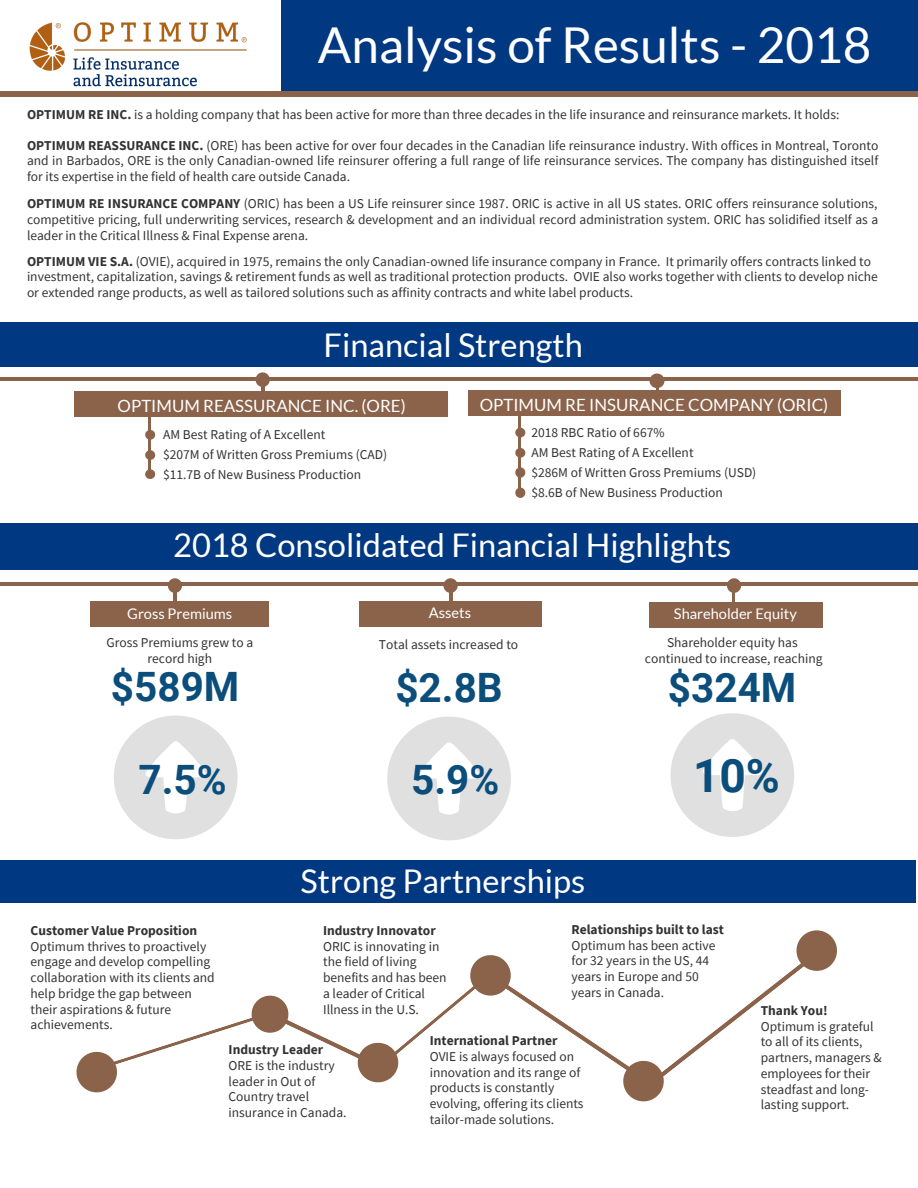
<style>
.page{position:relative;width:918px;height:1188px;background:#fff}
.page>*{position:absolute;margin:0;border:0;box-sizing:border-box;transform-origin:0 0}
.t1{font:49.5px "Lato";color:#fff}
.t2{font:700 46.2px "Roboto";color:#0b4e7b}
.t3{font:700 40.5px "Roboto";color:#0b4e7b}
.t4{font:32.7px "Lato";color:#fff}
.t5{font:16.8px "Lato";color:#fff}
.t6{font:14.7px "Lato";color:#fff}
.t7{font:13.5px/15.8px "Source Sans Pro";color:#333}
.t8{font:700 13.5px "Source Sans Pro";color:#333}
.s1{font-weight:700}
</style>
<div class="page">
<hr style="left:519px;top:400px;width:2px;height:92px;background:#8b634b">
<div style="left:281px;top:0;width:637px;height:91px;background:#003882"></div>
<div style="left:0;top:91px;width:918px;height:6px;background:#8b634b"></div>
<div style="left:0;top:322px;width:918px;height:45px;background:#003882"></div>
<hr style="left:0;top:377px;width:918px;height:3px;background:#8b634b">
<svg style="left:256px;top:372px;width:14px;height:15px"></svg>
<svg style="left:650px;top:374px;width:14px;height:14px"></svg>
<hr style="left:261px;top:379px;width:3px;height:27px;background:#8b634b">
<div style="left:74px;top:392px;width:374px;height:25px;background:#8b634b"></div>
<hr style="left:149px;top:406px;width:2px;height:64px;background:#8b634b">
<div style="left:468px;top:390px;width:372px;height:26px;background:#8b634b"></div>
<hr style="left:656px;top:379px;width:2px;height:23px;background:#8b634b">
<div style="left:0;top:523px;width:918px;height:46px;background:#003882"></div>
<hr style="left:0;top:583px;width:918px;height:3px;background:#8b634b">
<svg style="left:168px;top:578px;width:14px;height:15px"></svg>
<hr style="left:173px;top:585px;width:4px;height:24px;background:#8b634b">
<div style="left:359px;top:601px;width:182px;height:26px;background:#8b634b"></div>
<svg style="left:443px;top:578px;width:15px;height:15px"></svg>
<hr style="left:449px;top:581px;width:3px;height:32px;background:#8b634b">
<div style="left:0;top:861px;width:916px;height:42px;background:#003882"></div>
<svg style="left:114px;top:716px;width:124px;height:123px"></svg>
<div style="left:90px;top:601px;width:179px;height:26px;background:#8b634b"></div>
<svg style="left:670px;top:713px;width:124px;height:124px"></svg>
<svg style="left:727px;top:578px;width:14px;height:15px"></svg>
<hr style="left:732px;top:587px;width:3px;height:32px;background:#8b634b">
<div style="left:649px;top:602px;width:173px;height:26px;background:#8b634b"></div>
<svg style="left:145px;top:430px;width:10px;height:10px"></svg>
<svg style="left:145px;top:469px;width:10px;height:10px"></svg>
<svg style="left:145px;top:450px;width:10px;height:10px"></svg>
<svg style="left:515px;top:428px;width:10px;height:9px"></svg>
<svg style="left:515px;top:467px;width:10px;height:11px"></svg>
<svg style="left:515px;top:448px;width:10px;height:10px"></svg>
<svg style="left:515px;top:488px;width:10px;height:10px"></svg>
<img style="left:29px;top:22px;width:218px;height:65px">
<svg style="left:387px;top:717px;width:124px;height:123px"></svg>
<svg style="left:77px;top:930px;width:760px;height:171px"></svg>
<h1 class="t1" style="left:318px;top:18px;width:555px">Analysis of Results - 2018</h1>
<p class="t7" style="left:27px;top:107px;width:814px"><span class="s1">OPTIMUM RE INC.</span> is a holding company that has been active for more than three decades in the life insurance and reinsurance markets. It holds:</p>
<p class="t7" style="left:27px;top:137px;width:853px;text-align:justify"><span class="s1">OPTIMUM REASSURANCE INC.</span> (ORE) has been active for over four decades in the Canadian life reinsurance industry. With offices in Montreal, Toronto and in Barbados, ORE is the only Canadian-owned life reinsurer offering a full range of life reinsurance services. The company has distinguished itself for its expertise in the field of health care outside Canada.</p>
<p class="t7" style="left:27px;top:196px;width:853px;text-align:justify"><span class="s1">OPTIMUM RE INSURANCE COMPANY</span> (ORIC) has been a US Life reinsurer since 1987. ORIC is active in all US states. ORIC offers reinsurance solutions, competitive pricing, full underwriting services, research &amp; development and an individual record administration system. ORIC has solidified itself as a leader in the Critical Illness &amp; Final Expense arena.</p>
<p class="t7" style="left:27px;top:253px;width:852px"><span class="s1">OPTIMUM VIE S.A.</span> (OVIE), acquired in 1975, remains the only Canadian-owned life insurance company in France. It primarily offers contracts linked to investment, capitalization, savings &amp; retirement funds as well as traditional protection products. OVIE also works together with clients to develop niche or extended range products, as well as tailored solutions such as affinity contracts and white label products.</p>
<h3 class="t4" style="left:324px;top:327px;width:261px">Financial Strength</h3>
<p class="t5" style="left:118px;top:396px;width:290px">OPTIMUM REASSURANCE INC. (ORE)</p>
<p class="t5" style="left:480px;top:395px;width:350px">OPTIMUM RE INSURANCE COMPANY (ORIC)</p>
<p class="t7" style="left:163px;top:424px;width:226px;line-height:20.2px">AM Best Rating of A Excellent<br>$207M of Written Gross Premiums (CAD) $11.7B of New Business Production</p>
<p class="t7" style="left:531px;top:422px;width:227px;line-height:20.2px">2018 RBC Ratio of 667%<br>AM Best Rating of A Excellent<br>$286M of Written Gross Premiums (USD) $8.6B of New Business Production</p>
<h3 class="t4" style="left:173px;top:527px;width:560px">2018 Consolidated Financial Highlights</h3>
<p class="t6" style="left:127px;top:605px;width:107px">Gross Premiums</p>
<p class="t6" style="left:429px;top:604px;width:44px">Assets</p>
<p class="t7" style="left:107px;top:634px;width:148px;text-align:center">Gross Premiums grew to a record high</p>
<p class="t7" style="left:379px;top:637px;width:141px">Total assets increased to</p>
<h3 class="t3" style="left:111px;top:658px;width:130px">$589M</h3>
<h3 class="t3" style="left:395px;top:659px;width:109px">$2.8B</h3>
<h3 class="t3" style="left:139px;top:751px;width:90px">7.5%</h3>
<h3 class="t3" style="left:411px;top:751px;width:90px">5.9%</h3>
<h3 class="t4" style="left:301px;top:863px;width:286px">Strong Partnerships</h3>
<p class="t6" style="left:674px;top:605px;width:124px">Shareholder Equity</p>
<p class="t7" style="left:645px;top:634px;width:179px;text-align:center">Shareholder equity has continued to increase, reaching</p>
<h3 class="t3" style="left:668px;top:659px;width:130px">$324M</h3>
<h2 class="t2" style="left:693px;top:743px;width:88px">10%</h2>
<p class="t8" style="left:31px;top:921px;width:168px">Customer Value Proposition</p>
<p class="t7" style="left:31px;top:938px;width:186px">Optimum thrives to proactively engage and develop compelling collaboration with its clients and help bridge the gap between their aspirations &amp; future achievements.</p>
<p class="t8" style="left:323px;top:921px;width:114px">Industry Innovator</p>
<p class="t7" style="left:323px;top:938px;width:125px">ORIC is innovating in the field of living benefits and has been a leader of Critical<br>Illness in the U.S.</p>
<p class="t8" style="left:571px;top:920px;width:154px">Relationships built to last</p>
<p class="t7" style="left:571px;top:937px;width:146px">Optimum has been active for 32 years in the US, 44 years in Europe and 50 years in Canada.</p>
<p class="t8" style="left:229px;top:1041px;width:96px">Industry Leader</p>
<p class="t7" style="left:229px;top:1057px;width:119px">ORE is the industry leader in Out of<br>Country travel insurance in Canada.</p>
<p class="t8" style="left:430px;top:1032px;width:129px">International Partner</p>
<p class="t7" style="left:430px;top:1048px;width:155px">OVIE is always focused on innovation and its range of products is constantly evolving, offering its clients tailor-made solutions.</p>
<p class="t8" style="left:761px;top:1001px;width:68px">Thank You!</p>
<p class="t7" style="left:761px;top:1018px;width:122px">Optimum is grateful to all of its clients, partners, managers &amp; employees for their steadfast and long&shy;lasting support.</p>
</div>
